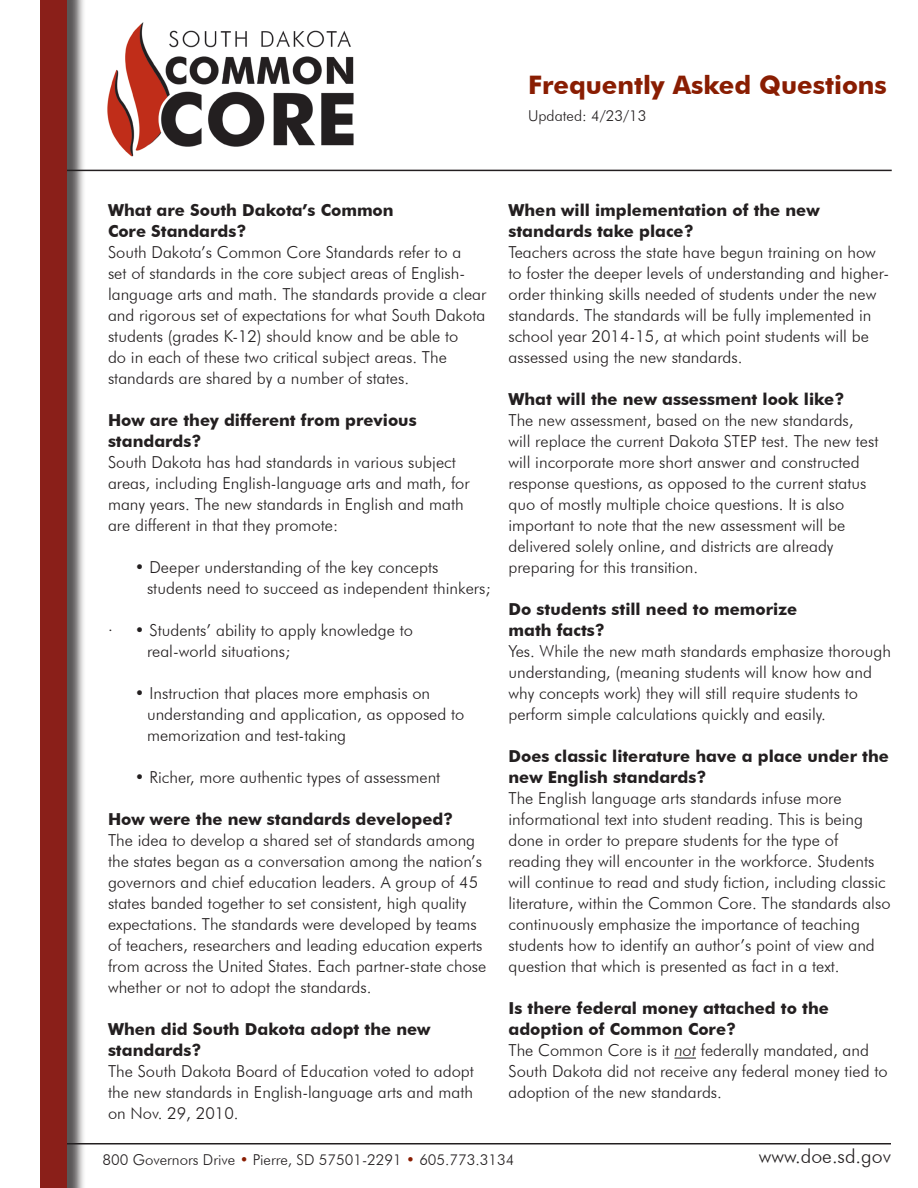
<style>
.page{position:relative;width:918px;height:1188px;background:#fff}
.page>*{position:absolute;margin:0;border:0;box-sizing:border-box;transform-origin:0 0}
.t1{font:700 25.5px "Futura BT";color:#891d02}
.t2{font:300 19.5px "Futura BT";color:#231f20}
.t3{font:300 16.5px/21px "Futura BT";color:#231f20}
.t4{font:700 16.5px/21px "Futura BT";color:#231f20}
.t5{font:300 15px "Futura BT";color:#231f20}
.s1{font-weight:700}
.s2{font-style:italic}
.s3{color:#891d02}
</style>
<div class="page">
<img style="left:107px;top:22px;width:247px;height:135px">
<hr style="left:55px;top:170px;width:837px;height:1px;background:#231f20">
<hr style="left:50px;top:1143px;width:841px;height:1px;background:#231f20">
<div style="left:43px;top:0;width:43px;height:1188px;background:#231f20;opacity:.75"></div>
<div style="left:40px;top:0;width:28px;height:1188px;background:#8a1f19"></div>
<svg style="left:674px;top:1058px;width:22px;height:1px"></svg>
<p class="t1" style="left:528px;top:69px;width:360px">Frequently Asked Questions</p>
<p class="t5" style="left:528px;top:106px;width:120px">Updated: 4/23/13</p>
<p class="t3" style="left:108px;top:200px;width:380px"><span class="s1">What are South Dakota’s Common<br>Core Standards?<br></span>South Dakota’s Common Core Standards refer to a<br>set of standards in the core subject areas of English&shy;language arts and math. The standards provide a clear and rigorous set of expectations for what South Dakota students (grades K-12) should know and be able to<br>do in each of these two critical subject areas. The standards are shared by a number of states.</p>
<p class="t3" style="left:108px;top:410px;width:363px"><span class="s1">How are they different from previous standards?<br></span>South Dakota has had standards in various subject areas, including English-language arts and math, for many years. The new standards in English and math are different in that they promote:</p>
<p class="t3" style="left:147px;top:557px;width:345px;text-indent:-12px">• Deeper understanding of the key concepts students need to succeed as independent thinkers;</p>
<p class="t3" style="left:147px;top:620px;width:268px;text-indent:-39px">· • Students’ ability to apply knowledge to real-world situations;</p>
<p class="t3" style="left:147px;top:683px;width:319px;text-indent:-12px">• Instruction that places more emphasis on understanding and application, as opposed to memorization and test-taking</p>
<p class="t3" style="left:135px;top:767px;width:307px">• Richer, more authentic types of assessment</p>
<p class="t3" style="left:108px;top:809px;width:380px"><span class="s1">How were the new standards developed?<br></span>The idea to develop a shared set of standards among the states began as a conversation among the nation’s governors and chief education leaders. A group of 45 states banded together to set consistent, high quality expectations. The standards were developed by teams of teachers, researchers and leading education experts from across the United States. Each partner-state chose whether or not to adopt the standards.</p>
<p class="t3" style="left:108px;top:1019px;width:367px"><span class="s1">When did South Dakota adopt the new standards?<br></span>The South Dakota Board of Education voted to adopt the new standards in English-language arts and math on Nov. 29, 2010.</p>
<p class="t3" style="left:508px;top:200px;width:382px"><span class="s1">When will implementation of the new standards take place?<br></span>Teachers across the state have begun training on how to foster the deeper levels of understanding and higher&shy;order thinking skills needed of students under the new standards. The standards will be fully implemented in school year 2014-15, at which point students will be assessed using the new standards.</p>
<p class="t3" style="left:508px;top:389px;width:371px"><span class="s1">What will the new assessment look like?<br></span>The new assessment, based on the new standards, will replace the current Dakota STEP test. The new test will incorporate more short answer and constructed response questions, as opposed to the current status quo of mostly multiple choice questions. It is also important to note that the new assessment will be delivered solely online, and districts are already preparing for this transition.</p>
<p class="t3" style="left:508px;top:599px;width:384px"><span class="s1">Do students still need to memorize<br>math facts?<br></span>Yes. While the new math standards emphasize thorough understanding, (meaning students will know how and why concepts work) they will still require students to perform simple calculations quickly and easily.</p>
<p class="t4" style="left:508px;top:746px;width:382px">Does classic literature have a place under the new English standards?</p>
<p class="t3" style="left:508px;top:788px;width:384px">The English language arts standards infuse more informational text into student reading. This is being done in order to prepare students for the type of reading they will encounter in the workforce. Students will continue to read and study fiction, including classic literature, within the Common Core. The standards also continuously emphasize the importance of teaching students how to identify an author’s point of view and question that which is presented as fact in a text.</p>
<p class="t3" style="left:508px;top:998px;width:381px"><span class="s1">Is there federal money attached to the adoption of Common Core?<br></span>The Common Core is it <span class="s2">not</span> federally mandated, and South Dakota did not receive any federal money tied to adoption of the new standards.</p>
<p class="t5" style="left:103px;top:1150px;width:413px">800 Governors Drive <span class="s3">•</span> Pierre, SD 57501-2291 <span class="s3">•</span> 605.773.3134</p>
<p class="t2" style="left:759px;top:1144px;width:134px">www.doe.sd.gov</p>
</div>
